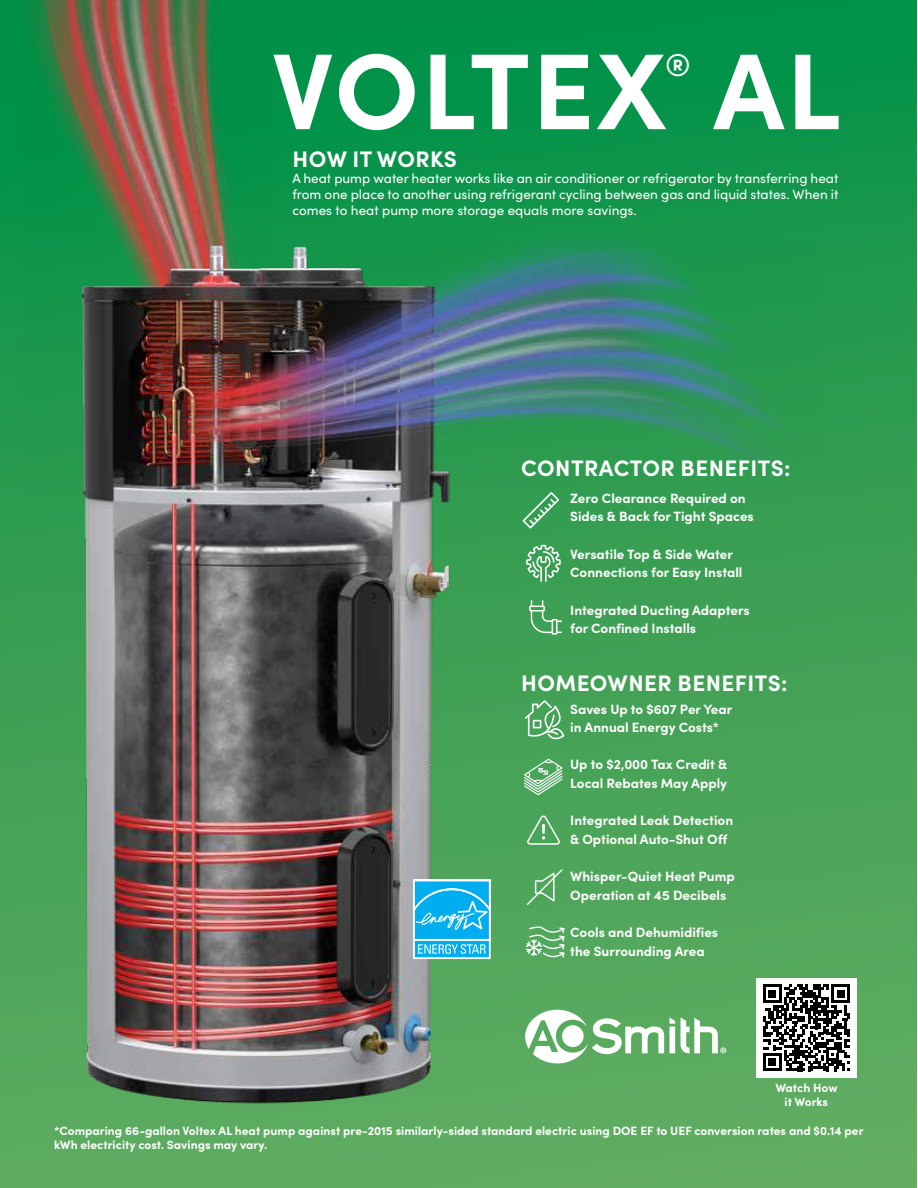
<style>
.page{position:relative;width:918px;height:1188px;background:#fff}
.page>*{position:absolute;margin:0;border:0;box-sizing:border-box;transform-origin:0 0}
.t1{font:700 108.15px "Sofia Pro";letter-spacing:.02em;color:#fff}
.t2{font:700 31.8px "Sofia Pro";color:#fff}
.t3{font:700 22.5px "Sofia Pro";letter-spacing:.02em;color:#fff}
.t4{font:700 13.5px/18.6px "Sofia Pro";color:#fff}
.t5{font:13.5px/16.2px "Sofia Pro";color:#fff;text-align:justify}
.t6{font:700 12px/14.4px "Sofia Pro";color:#fff}
</style>
<div class="page">
<img style="left:0;top:0;width:917px;height:1188px">
<svg style="left:525px;top:1010px;width:201px;height:53px"></svg>
<svg style="left:521px;top:491px;width:39px;height:38px"></svg>
<svg style="left:525px;top:814px;width:35px;height:32px"></svg>
<svg style="left:527px;top:869px;width:36px;height:36px"></svg>
<svg style="left:525px;top:544px;width:37px;height:39px"></svg>
<svg style="left:522px;top:758px;width:42px;height:38px"></svg>
<div style="left:552px;top:619px;width:6px;height:16px;border:1px solid #fff"></div>
<div style="left:529px;top:606px;width:16px;height:6px;border:1px solid #fff"></div>
<svg style="left:530px;top:600px;width:32px;height:34px"></svg>
<svg style="left:523px;top:699px;width:42px;height:43px"></svg>
<img style="left:23px;top:0;width:250px;height:491px">
<img style="left:44px;top:217px;width:410px;height:894px">
<img style="left:161px;top:239px;width:659px;height:247px">
<svg style="left:413px;top:881px;width:78px;height:78px"></svg>
<svg style="left:526px;top:925px;width:39px;height:33px"></svg>
<div style="left:756px;top:978px;width:100px;height:99px;background:#fff"></div>
<svg style="left:763px;top:984px;width:87px;height:87px"></svg>
<h1 class="t1" style="left:272px;top:48px;width:571px">VOLTEX AL</h1>
<h2 class="t2" style="left:666px;top:52px;width:26px">®</h2>
<h3 class="t3" style="left:293px;top:150px;width:166px">HOW IT WORKS</h3>
<p class="t5" style="left:292px;top:172px;width:548px">A heat pump water heater works like an air conditioner or refrigerator by transferring heat from one place to another using refrigerant cycling between gas and liquid states. When it comes to heat pump more storage equals more savings.</p>
<h3 class="t3" style="left:521px;top:459px;width:271px">CONTRACTOR BENEFITS:</h3>
<p class="t4" style="left:570px;top:490px;width:185px">Zero Clearance Required on<br>Sides &amp; Back for Tight Spaces</p>
<p class="t4" style="left:570px;top:546px;width:174px">Versatile Top &amp; Side Water<br>Connections for Easy Install</p>
<p class="t4" style="left:570px;top:602px;width:181px">Integrated Ducting Adapters for Confined Installs</p>
<h3 class="t3" style="left:521px;top:674px;width:268px">HOMEOWNER BENEFITS:</h3>
<p class="t4" style="left:570px;top:701px;width:164px">Saves Up to $607 Per Year in Annual Energy Costs*</p>
<p class="t4" style="left:570px;top:757px;width:159px">Up to $2,000 Tax Credit &amp;<br>Local Rebates May Apply</p>
<p class="t4" style="left:570px;top:813px;width:164px">Integrated Leak Detection &amp; Optional Auto-Shut Off</p>
<p class="t4" style="left:570px;top:869px;width:166px">Whisper-Quiet Heat Pump<br>Operation at 45 Decibels</p>
<p class="t4" style="left:570px;top:925px;width:149px">Cools and Dehumidifies the Surrounding Area</p>
<p class="t6" style="left:775px;top:1082px;width:64px;text-align:center">Watch How it Works</p>
<p class="t6" style="left:54px;top:1125px;width:811px">*Comparing 66-gallon Voltex AL heat pump against pre-2015 similarly-sided standard electric using DOE EF to UEF conversion rates and $0.14 per kWh electricity cost. Savings may vary.</p>
</div>
